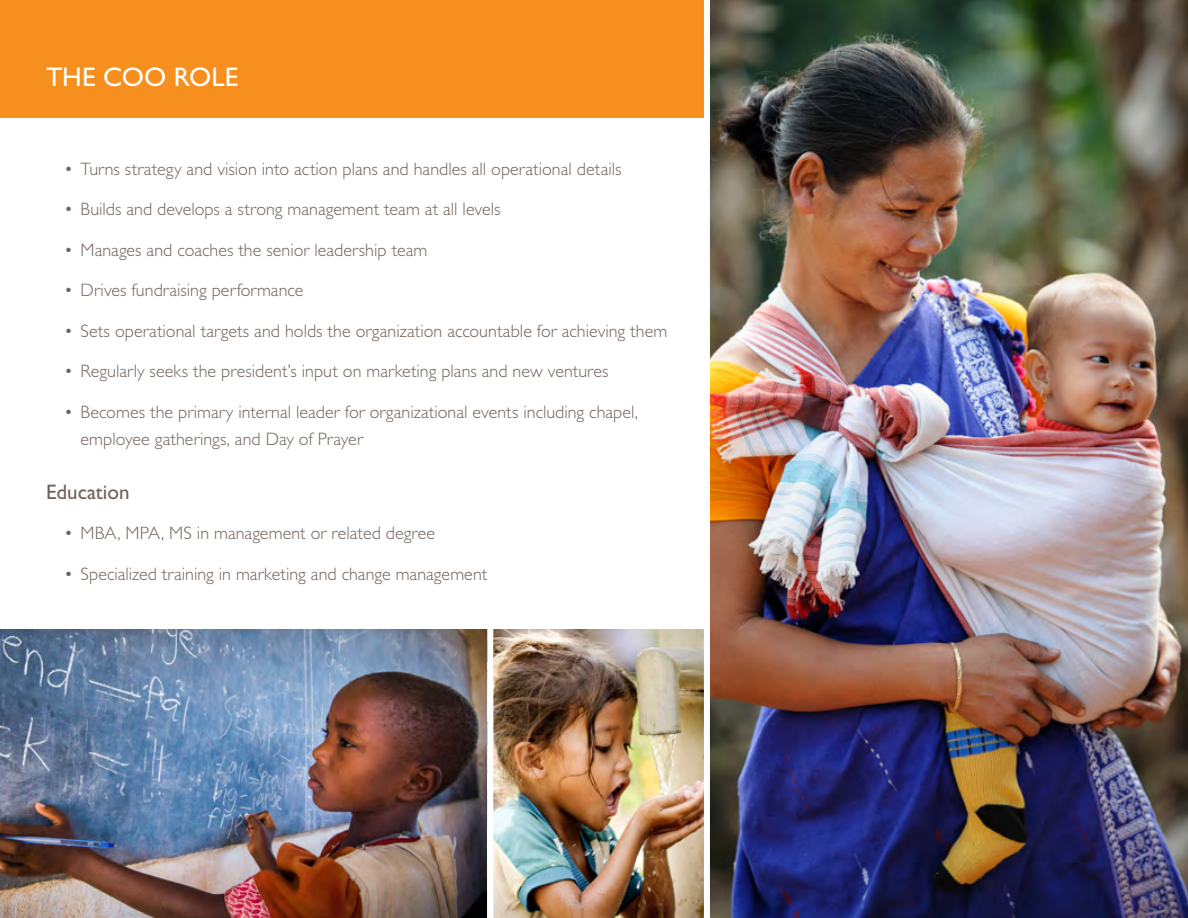
<style>
.page{position:relative;width:1188px;height:918px;background:#fff}
.page>*{position:absolute;margin:0;border:0;box-sizing:border-box;transform-origin:0 0}
.t1{font:27px "Gill Sans Std";color:#fff}
.t2{font:21px "Gill Sans Std";color:#706259}
.t3{font:300 18px/27px "Gill Sans Std";color:#706259}
</style>
<div class="page">
<img style="left:0;top:629px;width:487px;height:289px">
<div style="left:0;top:0;width:707px;height:118px;background:#f78f1e"></div>
<img style="left:710px;top:0;width:478px;height:918px">
<img style="left:493px;top:629px;width:211px;height:289px">
<div style="left:704px;top:0;width:6px;height:918px;background:#fff"></div>
<h1 class="t1" style="left:46px;top:62px;width:194px">THE COO ROLE</h1>
<p class="t3" style="left:64px;top:156px;width:559px">• Turns strategy and vision into action plans and handles all operational details</p>
<p class="t3" style="left:64px;top:196px;width:438px">• Builds and develops a strong management team at all levels</p>
<p class="t3" style="left:64px;top:237px;width:365px">• Manages and coaches the senior leadership team</p>
<p class="t3" style="left:64px;top:277px;width:241px">• Drives fundraising performance</p>
<p class="t3" style="left:64px;top:318px;width:605px">• Sets operational targets and holds the organization accountable for achieving them</p>
<p class="t3" style="left:64px;top:358px;width:546px">• Regularly seeks the president’s input on marketing plans and new ventures</p>
<p class="t3" style="left:81px;top:399px;width:559px;text-indent:-17px">• Becomes the primary internal leader for organizational events including chapel, employee gatherings, and Day of Prayer</p>
<p class="t2" style="left:46px;top:480px;width:85px">Education</p>
<p class="t3" style="left:64px;top:520px;width:373px">• MBA, MPA, MS in management or related degree</p>
<p class="t3" style="left:64px;top:561px;width:425px">• Specialized training in marketing and change management</p>
</div>
